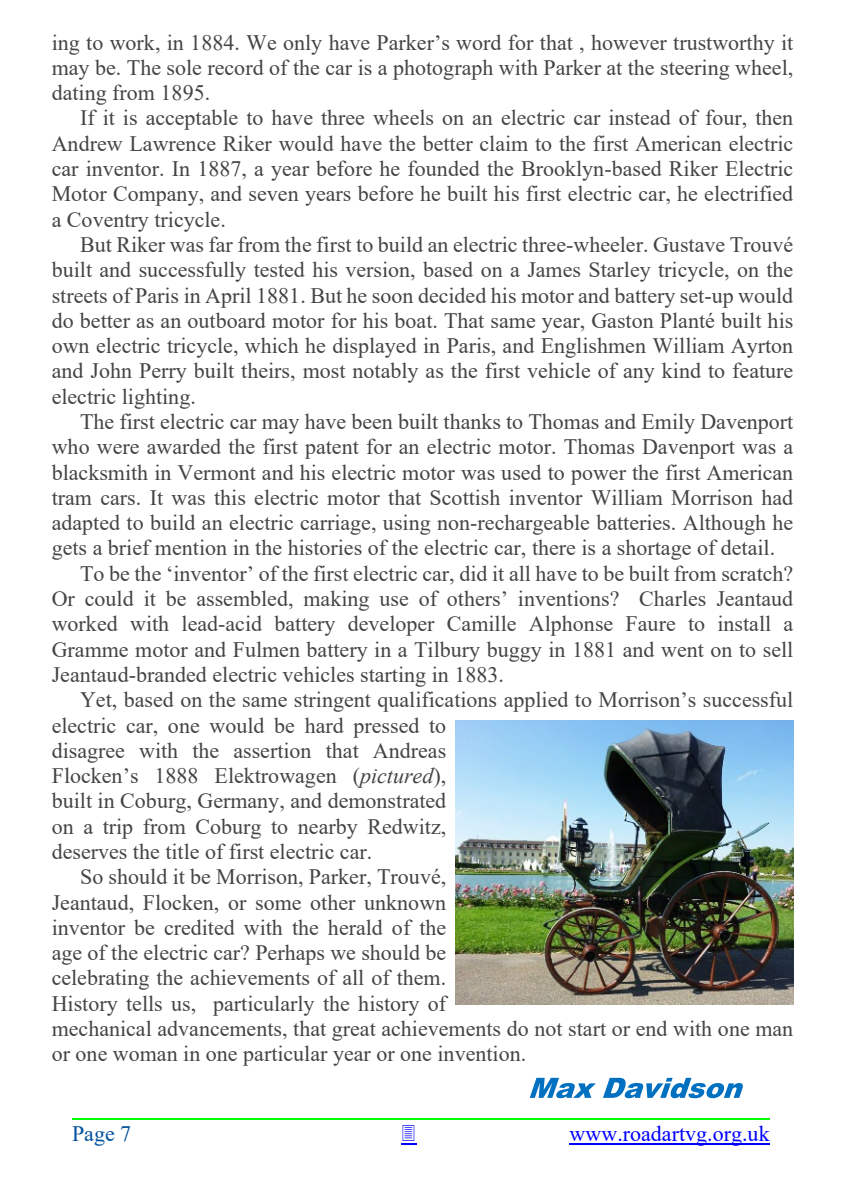
<style>
.page{position:relative;width:842px;height:1191px;background:#fff}
.page>*{position:absolute;margin:0;border:0;box-sizing:border-box;transform-origin:0 0}
.t1{font:22px/25.2px "Times New Roman";color:#444;text-align:justify}
.t2{font:22px "Times New Roman";color:#00f}
.t3{font:22px "Times New Roman";color:#00519d}
.s1{font-style:italic}
</style>
<div class="page">
<hr style="left:570px;top:1143px;width:200px;height:1px;background:#00f">
<hr style="left:72px;top:1118px;width:698px;height:2px;background:#0f0">
<svg style="left:530px;top:1077px;width:66px;height:21px"></svg>
<svg style="left:603px;top:1077px;width:140px;height:21px"></svg>
<img style="left:455px;top:720px;width:338px;height:284px">
<svg style="left:401px;top:1143px;width:15px;height:1px"></svg>
<p class="t1" style="left:52px;top:32px;width:743px">ing to work, in 1884. We only have Parker’s word for that , however trustworthy it may be. The sole record of the car is a photograph with Parker at the steering wheel, dating from 1895.</p>
<p class="t1" style="left:52px;top:108px;width:743px;text-indent:28px">If it is acceptable to have three wheels on an electric car instead of four, then Andrew Lawrence Riker would have the better claim to the first American electric car inventor. In 1887, a year before he founded the Brooklyn-based Riker Electric Motor Company, and seven years before he built his first electric car, he electrified a Coventry tricycle.</p>
<p class="t1" style="left:52px;top:234px;width:743px;text-indent:28px">But Riker was far from the first to build an electric three-wheeler. Gustave Trouvé built and successfully tested his version, based on a James Starley tricycle, on the streets of Paris in April 1881. But he soon decided his motor and battery set-up would do better as an outboard motor for his boat. That same year, Gaston Planté built his own electric tricycle, which he displayed in Paris, and Englishmen William Ayrton and John Perry built theirs, most notably as the first vehicle of any kind to feature electric lighting.</p>
<p class="t1" style="left:80px;top:411px;width:715px">The first electric car may have been built thanks to Thomas and Emily Davenport</p>
<p class="t1" style="left:52px;top:436px;width:743px">who were awarded the first patent for an electric motor. Thomas Davenport was a</p>
<p class="t1" style="left:52px;top:462px;width:743px">blacksmith in Vermont and his electric motor was used to power the first American</p>
<p class="t1" style="left:52px;top:487px;width:743px">tram cars. It was this electric motor that Scottish inventor William Morrison had</p>
<p class="t1" style="left:52px;top:512px;width:743px">adapted to build an electric carriage, using non-rechargeable batteries. Although he</p>
<p class="t1" style="left:52px;top:537px;width:725px">gets a brief mention in the histories of the electric car, there is a shortage of detail.</p>
<p class="t1" style="left:80px;top:563px;width:715px">To be the ‘inventor’ of the first electric car, did it all have to be built from scratch?</p>
<p class="t1" style="left:52px;top:588px;width:743px">Or could it be assembled, making use of others’ inventions? Charles Jeantaud</p>
<p class="t1" style="left:52px;top:613px;width:743px">worked with lead-acid battery developer Camille Alphonse Faure to install a</p>
<p class="t1" style="left:52px;top:639px;width:743px">Gramme motor and Fulmen battery in a Tilbury buggy in 1881 and went on to sell</p>
<p class="t1" style="left:52px;top:664px;width:454px">Jeantaud-branded electric vehicles starting in 1883.</p>
<p class="t1" style="left:80px;top:689px;width:715px">Yet, based on the same stringent qualifications applied to Morrison’s successful</p>
<p class="t1" style="left:52px;top:714px;width:396px">electric car, one would be hard pressed to</p>
<p class="t1" style="left:52px;top:740px;width:396px">disagree with the assertion that Andreas</p>
<p class="t1" style="left:52px;top:765px;width:396px">Flocken’s 1888 Elektrowagen (<span class="s1">pictured</span>),</p>
<p class="t1" style="left:52px;top:790px;width:396px">built in Coburg, Germany, and demonstrated</p>
<p class="t1" style="left:52px;top:816px;width:396px">on a trip from Coburg to nearby Redwitz,</p>
<p class="t1" style="left:52px;top:841px;width:322px">deserves the title of first electric car.</p>
<p class="t1" style="left:80px;top:866px;width:368px">So should it be Morrison, Parker, Trouvé,</p>
<p class="t1" style="left:52px;top:891px;width:396px">Jeantaud, Flocken, or some other unknown</p>
<p class="t1" style="left:52px;top:917px;width:396px">inventor be credited with the herald of the</p>
<p class="t1" style="left:52px;top:942px;width:396px">age of the electric car? Perhaps we should be</p>
<p class="t1" style="left:52px;top:967px;width:396px">celebrating the achievements of all of them.</p>
<p class="t1" style="left:52px;top:993px;width:396px">History tells us, particularly the history of</p>
<p class="t1" style="left:52px;top:1018px;width:743px">mechanical advancements, that great achievements do not start or end with one man</p>
<p class="t1" style="left:52px;top:1043px;width:476px">or one woman in one particular year or one invention.</p>
<p class="t3" style="left:72px;top:1125px;width:61px">Page 7</p>
<p class="t2" style="left:570px;top:1125px;width:202px">www.roadartvg.org.uk</p>
</div>
